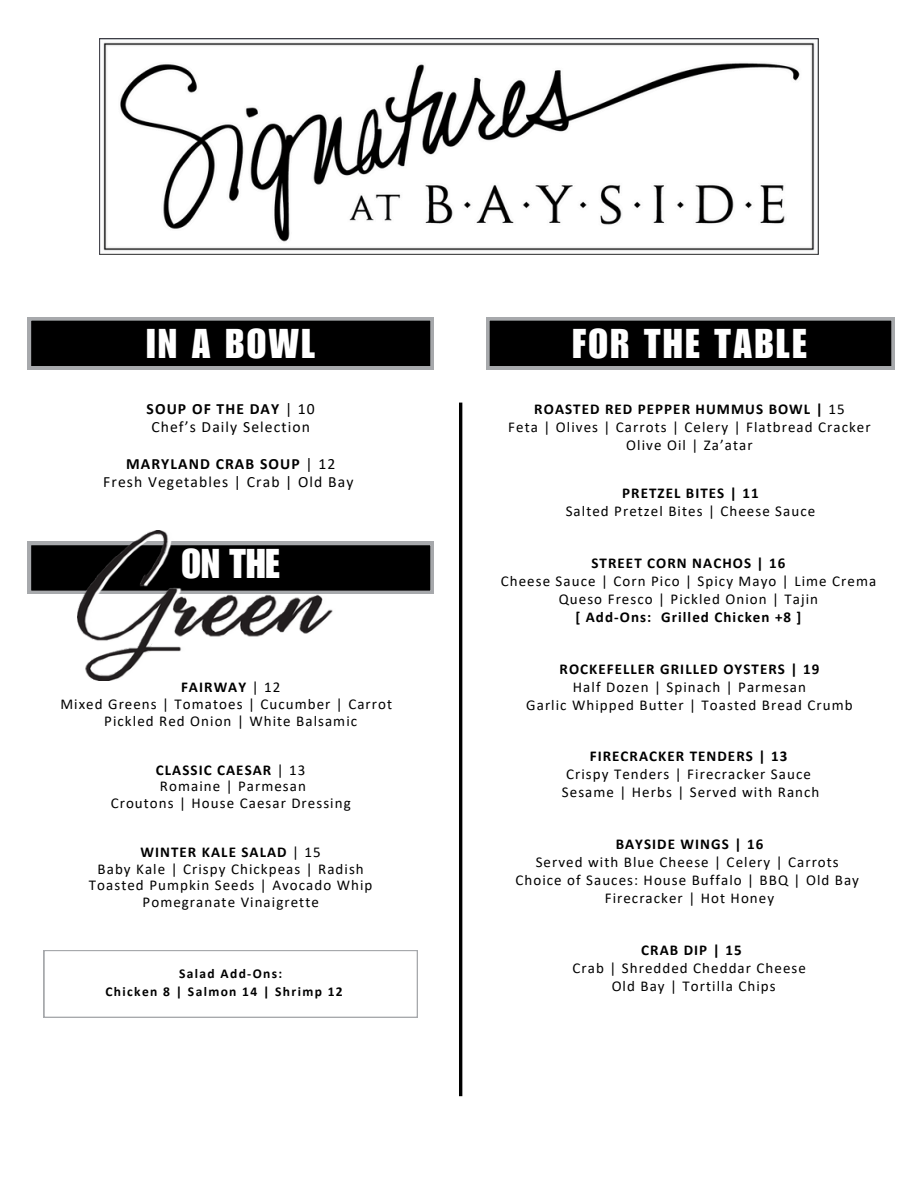
<style>
.page{position:relative;width:918px;height:1188px;background:#fff}
.page>*{position:absolute;margin:0;border:0;box-sizing:border-box;transform-origin:0 0}
.t1{font:40.5px "Impact LT Std";letter-spacing:.065em;color:#fff}
.t2{font:15.6px/17.5px "Calibri";letter-spacing:.07em;color:#000;text-align:center}
.t3{font:15px/18px "Calibri";letter-spacing:.07em;color:#000;text-align:center}
.t4{font:700 13.5px "Calibri";letter-spacing:.1em;color:#000}
.s1{font-weight:700}
</style>
<div class="page">
<img style="left:100px;top:38px;width:718px;height:216px">
<hr style="left:459px;top:403px;width:3px;height:693px;background:#000">
<svg style="left:28px;top:317px;width:406px;height:52px;background:#171818"></svg>
<svg style="left:28px;top:542px;width:406px;height:52px;background:#1c1c1d"></svg>
<img style="left:77px;top:530px;width:259px;height:151px">
<svg style="left:44px;top:950px;width:374px;height:68px"></svg>
<svg style="left:486px;top:317px;width:409px;height:52px;background:#171818"></svg>
<h2 class="t1" style="left:147px;top:329px;width:170px">IN A BOWL</h2>
<p class="t2" style="left:147px;top:402px;width:170px"><span class="s1">SOUP OF THE DAY</span> | 10<br>Chef’s Daily Selection</p>
<h1 class="t2" style="left:103px;top:457px;width:252px"><span class="s1">MARYLAND CRAB SOUP</span> | 12<br>Fresh Vegetables | Crab | Old Bay</h1>
<h2 class="t1" style="left:182px;top:549px;width:100px">ON THE</h2>
<p class="t3" style="left:60px;top:680px;width:333px;line-height:16.8px"><span class="s1">FAIRWAY</span> | 12<br>Mixed Greens | Tomatoes | Cucumber | Carrot<br>Pickled Red Onion | White Balsamic</p>
<h1 class="t3" style="left:111px;top:762px;width:242px;line-height:16.8px"><span class="s1">CLASSIC CAESAR</span> | 13<br>Romaine | Parmesan<br>Croutons | House Caesar Dressing</h1>
<h2 class="t3" style="left:89px;top:845px;width:285px;line-height:16.8px"><span class="s1">WINTER KALE SALAD</span> | 15<br>Baby Kale | Crispy Chickpeas | Radish<br>Toasted Pumpkin Seeds | Avocado Whip<br>Pomegranate Vinaigrette</h2>
<h2 class="t4" style="left:179px;top:968px;width:105px">Salad Add-Ons:</h2>
<h2 class="t4" style="left:105px;top:986px;width:239px">Chicken 8 | Salmon 14 | Shrimp 12</h2>
<p class="t1" style="left:572px;top:329px;width:236px">FOR THE TABLE</p>
<p class="t3" style="left:508px;top:401px;width:364px"><span class="s1">ROASTED RED PEPPER HUMMUS BOWL |</span> 15<br>Feta | Olives | Carrots | Celery | Flatbread Cracker<br>Olive Oil | Za’atar</p>
<p class="t3" style="left:566px;top:485px;width:251px"><span class="s1">PRETZEL BITES | 11<br></span>Salted Pretzel Bites | Cheese Sauce</p>
<h1 class="t3" style="left:501px;top:555px;width:377px"><span class="s1">STREET CORN NACHOS | 16<br></span>Cheese Sauce | Corn Pico | Spicy Mayo | Lime Crema Queso Fresco | Pickled Onion | Tajin<br><span class="s1">[ Add-Ons: Grilled Chicken +8 ]</span></h1>
<h2 class="t3" style="left:526px;top:661px;width:328px"><span class="s1">ROCKEFELLER GRILLED OYSTERS | 19<br></span>Half Dozen | Spinach | Parmesan<br>Garlic Whipped Butter | Toasted Bread Crumb</h2>
<h2 class="t3" style="left:562px;top:749px;width:259px"><span class="s1">FIRECRACKER TENDERS | 13<br></span>Crispy Tenders | Firecracker Sauce<br>Sesame | Herbs | Served with Ranch</h2>
<h2 class="t3" style="left:515px;top:836px;width:345px"><span class="s1">BAYSIDE WINGS | 16<br></span>Served with Blue Cheese | Celery | Carrots<br>Choice of Sauces: House Buffalo | BBQ | Old Bay</h2>
<h2 class="t3" style="left:605px;top:890px;width:171px">Firecracker | Hot Honey</h2>
<h2 class="t3" style="left:573px;top:942px;width:235px"><span class="s1">CRAB DIP | 15<br></span>Crab | Shredded Cheddar Cheese<br>Old Bay | Tortilla Chips</h2>
</div>
